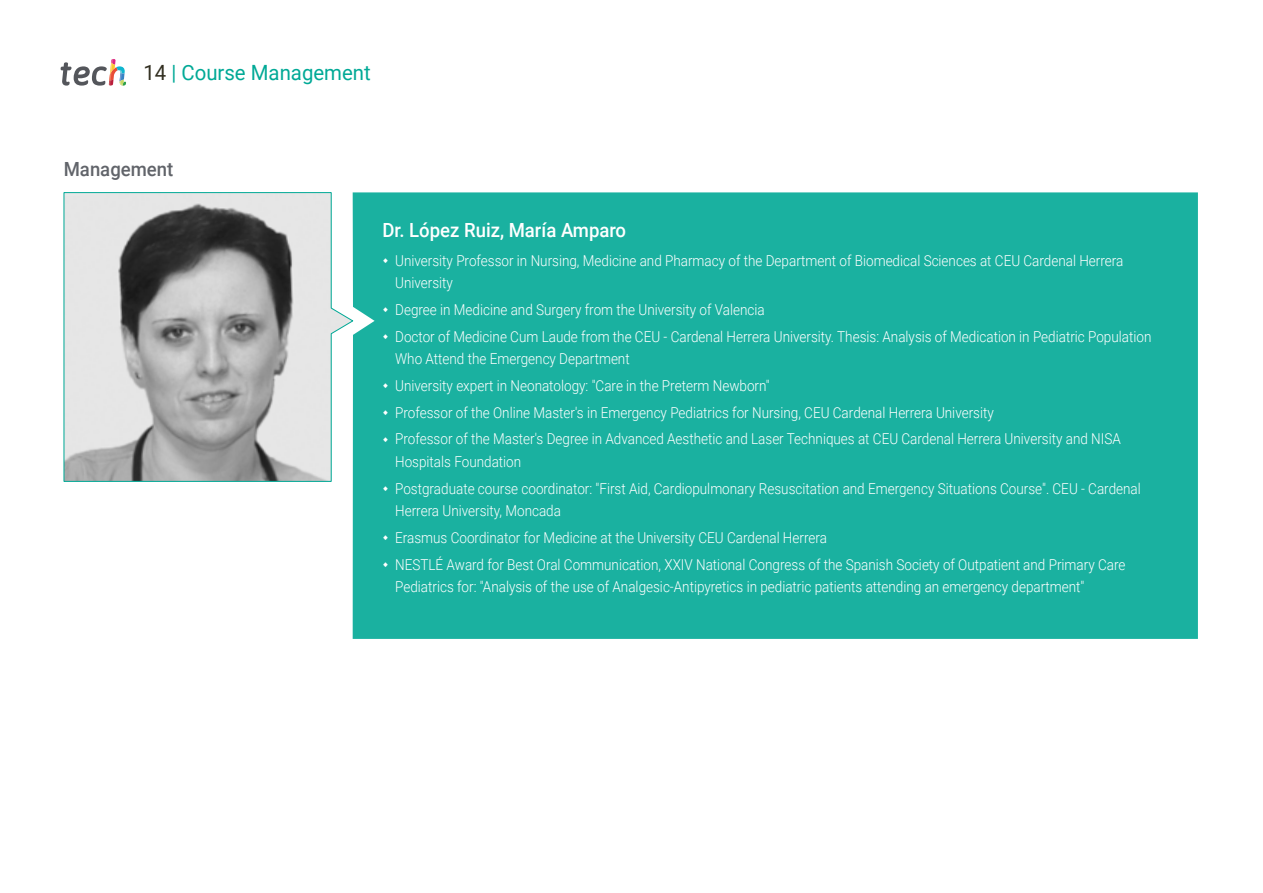
<style>
.page{position:relative;width:1263px;height:893px;background:#fff}
.page>*{position:absolute;margin:0;border:0;box-sizing:border-box;transform-origin:0 0}
.t1{font:21px "Roboto";color:#00a996}
.t2{font:500 19.5px "Roboto";color:#fff;scale:.95 1}
.t3{font:500 19.5px "Roboto";color:#61646a;scale:.95 1}
.t4{font:300 15px/26.7px "Roboto";color:#fff;scale:.9 1}
.s1{color:#312e20}
</style>
<div class="page">
<svg style="left:61px;top:59px;width:65px;height:27px"></svg>
<div style="left:353px;top:192px;width:845px;height:447px;background:#1ab1a0"></div>
<svg style="left:64px;top:192px;width:289px;height:290px;background:#b5b7b7"></svg>
<svg style="left:383px;top:258px;width:5px;height:5px"></svg>
<svg style="left:383px;top:307px;width:5px;height:5px"></svg>
<svg style="left:383px;top:334px;width:5px;height:5px"></svg>
<svg style="left:383px;top:383px;width:5px;height:5px"></svg>
<svg style="left:383px;top:410px;width:5px;height:5px"></svg>
<svg style="left:383px;top:437px;width:5px;height:5px"></svg>
<svg style="left:383px;top:486px;width:5px;height:5px"></svg>
<svg style="left:383px;top:535px;width:5px;height:5px"></svg>
<svg style="left:383px;top:562px;width:5px;height:5px"></svg>
<h1 class="t1" style="left:144px;top:57px;width:229px"><span class="s1">14</span> | Course Management</h1>
<h2 class="t3" style="left:64px;top:155px;width:117px">Management</h2>
<h2 class="t2" style="left:382px;top:216px;width:258px">Dr. López Ruiz, María Amparo</h2>
<p class="t4" style="left:395px;top:248px;width:811px;line-height:22.5px">University Professor in Nursing, Medicine and Pharmacy of the Department of Biomedical Sciences at CEU Cardenal Herrera<br>University</p>
<p class="t4" style="left:395px;top:296px;width:842px">Degree in Medicine and Surgery from the University of Valencia<br>Doctor of Medicine Cum Laude from the CEU - Cardenal Herrera University. Thesis: Analysis of Medication in Pediatric Population</p>
<p class="t4" style="left:395px;top:345px;width:808px">Who Attend the Emergency Department<br>University expert in Neonatology: "Care in the Preterm Newborn"<br>Professor of the Online Master's in Emergency Pediatrics for Nursing, CEU Cardenal Herrera University<br>Professor of the Master's Degree in Advanced Aesthetic and Laser Techniques at CEU Cardenal Herrera University and NISA</p>
<p class="t4" style="left:395px;top:448px;width:830px">Hospitals Foundation<br>Postgraduate course coordinator: "First Aid, Cardiopulmonary Resuscitation and Emergency Situations Course". CEU - Cardenal</p>
<p class="t4" style="left:395px;top:497px;width:813px">Herrera University, Moncada<br>Erasmus Coordinator for Medicine at the University CEU Cardenal Herrera<br>NESTLÉ Award for Best Oral Communication, XXIV National Congress of the Spanish Society of Outpatient and Primary Care</p>
<p class="t4" style="left:395px;top:573px;width:767px">Pediatrics for: "Analysis of the use of Analgesic-Antipyretics in pediatric patients attending an emergency department"</p>
</div>
